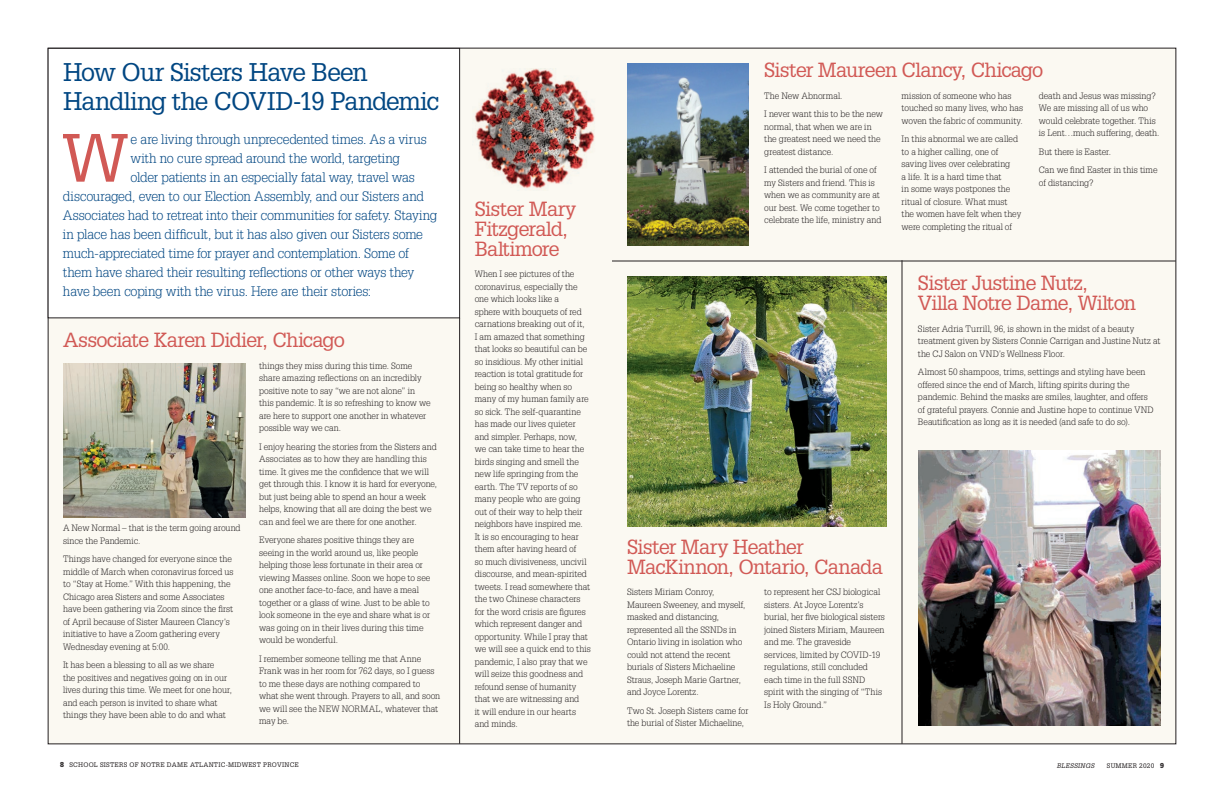
<style>
.page{position:relative;width:1224px;height:792px;background:#fff}
.page>*{position:absolute;margin:0;border:0;box-sizing:border-box;transform-origin:0 0}
.t1{font:66.6px "Glypha LT Std";color:#d15955}
.t2{font:25px/29px "Glypha LT Std";letter-spacing:-.04em;color:#004682}
.t3{font:20px/20px "Glypha LT Std";letter-spacing:-.035em;color:#d15955}
.t4{font:300 13.5px "Glypha LT Std";letter-spacing:-.015em;color:#004682}
.t5{font:300 9px/12.5px "Glypha LT Std";color:#231f20}
.t6{font:6.5px "Glypha LT Std";letter-spacing:.03em;color:#231f20}
.t7{font:italic 6.5px "Glypha LT Std";letter-spacing:.04em;color:#231f20}
.s1{font-weight:900;font-size:7px}
</style>
<div class="page">
<div style="left:48px;top:48px;width:1128px;height:696px;background:#fbf9f2"></div>
<div style="left:48px;top:48px;width:412px;height:270px;background:#fff"></div>
<div style="left:48px;top:48px;width:412px;height:270px;border:1px solid #231f20"></div>
<img style="left:475px;top:68px;width:120px;height:121px">
<img style="left:63px;top:363px;width:183px;height:155px">
<img style="left:918px;top:450px;width:243px;height:276px">
<hr style="left:459px;top:318px;width:1px;height:426px;background:#231f20">
<hr style="left:612px;top:261px;width:564px;height:1px;background:#231f20">
<img style="left:627px;top:276px;width:260px;height:251px">
<hr style="left:902px;top:260px;width:1px;height:484px;background:#231f20">
<img style="left:627px;top:63px;width:122px;height:183px">
<h2 class="t2" style="left:63px;top:57px;width:377px">How Our Sisters Have Been<br>Handling the COVID-19 Pandemic</h2>
<h1 class="t1" style="left:62px;top:118px;width:68px">W</h1>
<h3 class="t4" style="left:131px;top:131px;width:298px">e are living through unprecedented times. As a virus</h3>
<h3 class="t4" style="left:131px;top:150px;width:271px">with no cure spread around the world, targeting</h3>
<h3 class="t4" style="left:131px;top:169px;width:286px">older patients in an especially fatal way, travel was</h3>
<h3 class="t4" style="left:63px;top:188px;width:363px">discouraged, even to our Election Assembly, and our Sisters and</h3>
<h3 class="t4" style="left:63px;top:207px;width:376px">Associates had to retreat into their communities for safety. Staying</h3>
<h3 class="t4" style="left:63px;top:226px;width:362px">in place has been difficult, but it has also given our Sisters some</h3>
<h3 class="t4" style="left:63px;top:245px;width:348px">much-appreciated time for prayer and contemplation. Some of</h3>
<h3 class="t4" style="left:63px;top:264px;width:353px">them have shared their resulting reflections or other ways they</h3>
<h3 class="t4" style="left:63px;top:283px;width:310px">have been coping with the virus. Here are their stories:</h3>
<h3 class="t3" style="left:63px;top:330px;width:283px">Associate Karen Didier, Chicago</h3>
<p class="t5" style="left:63px;top:522px;width:179px">A New Normal – that is the term going around since the Pandemic.</p>
<p class="t5" style="left:63px;top:553px;width:172px">Things have changed for everyone since the middle of March when coronavirus forced us to “Stay at Home.” With this happening, the Chicago area Sisters and some Associates have been gathering via Zoom since the first of April because of Sister Maureen Clancy's initiative to have a Zoom gathering every Wednesday evening at 5:00.</p>
<p class="t5" style="left:63px;top:659px;width:171px">It has been a blessing to all as we share<br>the positives and negatives going on in our lives during this time. We meet for one hour, and each person is invited to share what things they have been able to do and what</p>
<p class="t5" style="left:259px;top:360px;width:173px">things they miss during this time. Some share amazing reflections on an incredibly positive note to say “we are not alone” in this pandemic. It is so refreshing to know we are here to support one another in whatever possible way we can.</p>
<p class="t5" style="left:259px;top:441px;width:180px">I enjoy hearing the stories from the Sisters and Associates as to how they are handling this time. It gives me the confidence that we will get through this. I know it is hard for everyone, but just being able to spend an hour a week helps, knowing that all are doing the best we can and feel we are there for one another.</p>
<p class="t5" style="left:259px;top:534px;width:173px">Everyone shares positive things they are seeing in the world around us, like people helping those less fortunate in their area or viewing Masses online. Soon we hope to see one another face-to-face, and have a meal together or a glass of wine. Just to be able to look someone in the eye and share what is or was going on in their lives during this time would be wonderful.</p>
<p class="t5" style="left:259px;top:653px;width:183px">I remember someone telling me that Anne Frank was in her room for 762 days, so I guess to me these days are nothing compared to what she went through. Prayers to all, and soon we will see the NEW NORMAL, whatever that may be.</p>
<h3 class="t3" style="left:475px;top:198px;width:103px">Sister Mary<br>Fitzgerald,<br>Baltimore</h3>
<p class="t5" style="left:475px;top:268px;width:118px">When I see pictures of the coronavirus, especially the one which looks like a<br>sphere with bouquets of red carnations breaking out of it,<br>I am amazed that something that looks so beautiful can be so insidious. My other initial reaction is total gratitude for being so healthy when so many of my human family are so sick. The self-quarantine has made our lives quieter and simpler. Perhaps, now,<br>we can take time to hear the birds singing and smell the new life springing from the earth. The TV reports of so many people who are going out of their way to help their neighbors have inspired me.<br>It is so encouraging to hear them after having heard of<br>so much divisiveness, uncivil discourse, and mean-spirited tweets. I read somewhere that the two Chinese characters for the word crisis are figures which represent danger and opportunity. While I pray that we will see a quick end to this pandemic, I also pray that we will seize this goodness and refound sense of humanity that we are witnessing and<br>it will endure in our hearts and minds.</p>
<h3 class="t3" style="left:764px;top:60px;width:281px">Sister Maureen Clancy, Chicago</h3>
<p class="t5" style="left:764px;top:87px;width:120px;line-height:18.5px">The New Abnormal.<br>I never want this to be the new</p>
<p class="t5" style="left:764px;top:121px;width:118px">normal, that when we are in the greatest need we need the greatest distance.</p>
<p class="t5" style="left:764px;top:164px;width:119px">I attended the burial of one of my Sisters and friend. This is when we as community are at our best. We come together to celebrate the life, ministry and</p>
<p class="t5" style="left:902px;top:90px;width:123px">mission of someone who has touched so many lives, who has woven the fabric of community.</p>
<p class="t5" style="left:902px;top:133px;width:121px">In this abnormal we are called to a higher calling, one of saving lives over celebrating<br>a life. It is a hard time that<br>in some ways postpones the ritual of closure. What must the women have felt when they were completing the ritual of</p>
<p class="t5" style="left:1039px;top:90px;width:122px">death and Jesus was missing?<br>We are missing all of us who would celebrate together. This is Lent…much suffering, death.</p>
<p class="t5" style="left:1039px;top:143px;width:120px;line-height:18.5px">But there is Easter.<br>Can we find Easter in this time</p>
<p class="t5" style="left:1039px;top:177px;width:56px">of distancing?</p>
<h3 class="t3" style="left:918px;top:273px;width:220px">Sister Justine Nutz,<br>Villa Notre Dame, Wilton</h3>
<p class="t5" style="left:918px;top:323px;width:244px">Sister Adria Turrill, 96, is shown in the midst of a beauty treatment given by Sisters Connie Carrigan and Justine Nutz at the CJ Salon on VND’s Wellness Floor.</p>
<p class="t5" style="left:918px;top:366px;width:237px">Almost 50 shampoos, trims, settings and styling have been offered since the end of March, lifting spirits during the pandemic. Behind the masks are smiles, laughter, and offers of grateful prayers. Connie and Justine hope to continue VND Beautification as long as it is needed (and safe to do so).</p>
<h3 class="t3" style="left:627px;top:536px;width:257px">Sister Mary Heather<br>MacKinnon, Ontario, Canada</h3>
<p class="t5" style="left:627px;top:586px;width:120px">Sisters Miriam Conroy,<br>Maureen Sweeney, and myself, masked and distancing, represented all the SSNDs in<br>Ontario living in isolation who could not attend the recent burials of Sisters Michaeline<br>Straus, Joseph Marie Gartner, and Joyce Lorentz.</p>
<p class="t5" style="left:627px;top:704px;width:123px">Two St. Joseph Sisters came for the burial of Sister Michaeline,</p>
<p class="t5" style="left:764px;top:586px;width:122px">to represent her CSJ biological sisters. At Joyce Lorentz’s burial, her five biological sisters joined Sisters Miriam, Maureen and me. The graveside services, limited by COVID-19 regulations, still concluded each time in the full SSND spirit with the singing of “This<br>Is Holy Ground.”</p>
<p class="t6" style="left:60px;top:761px;width:240px"><span class="s1">8</span> SCHOOL SISTERS OF NOTRE DAME ATLANTIC-MIDWEST PROVINCE</p>
<p class="t7" style="left:1057px;top:761px;width:39px">BLESSINGS</p>
<p class="t6" style="left:1107px;top:761px;width:59px">SUMMER 2020 <span class="s1">9</span></p>
</div>
